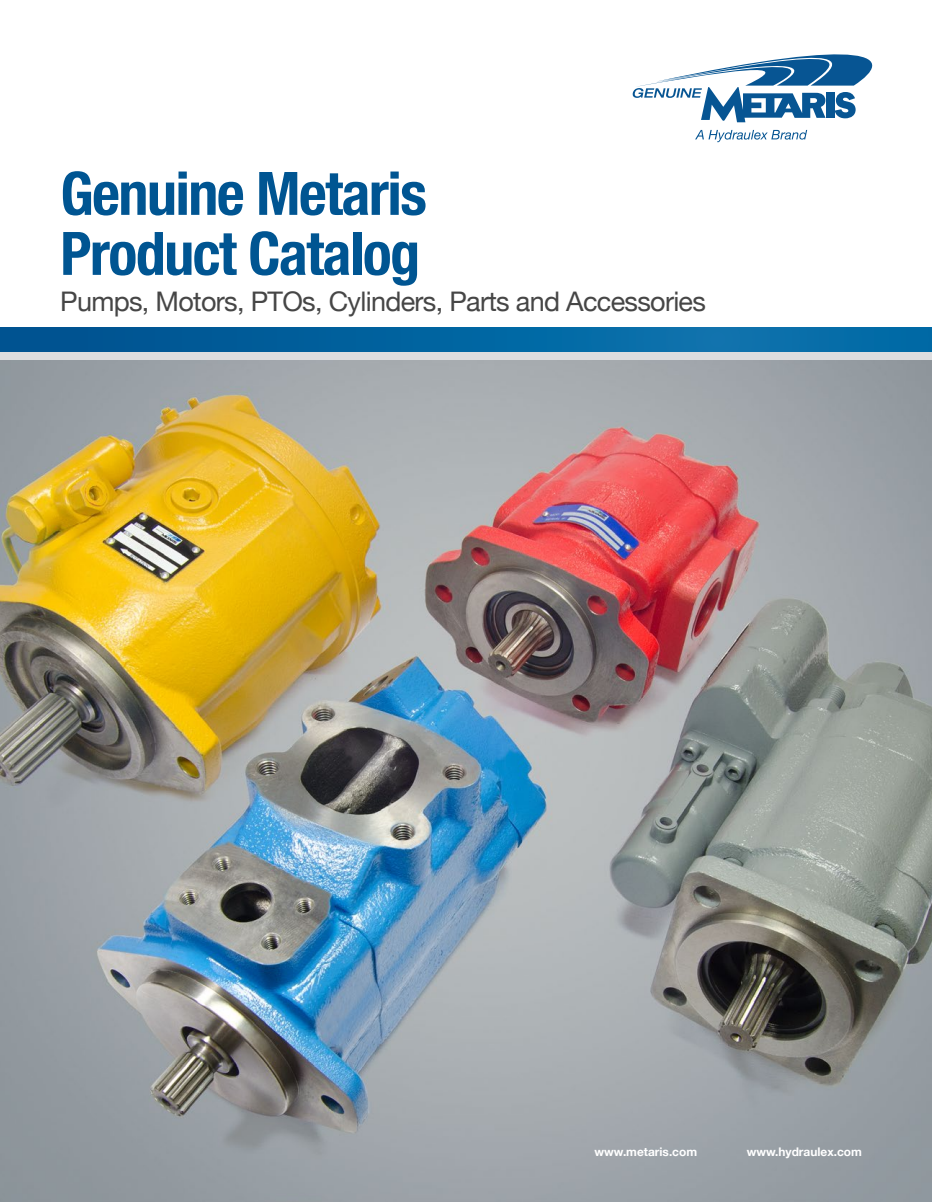
<style>
.page{position:relative;width:932px;height:1202px;background:#fff}
.page>*{position:absolute;margin:0;border:0;box-sizing:border-box;transform-origin:0 0}
.t1{font:700 condensed 60px "Helvetica Neue";letter-spacing:-.025em;color:#005592}
.t2{font:27px "Helvetica Neue";letter-spacing:-.025em;color:#464646}
.t3{font:700 11.85px "Helvetica Neue";color:#fff}
</style>
<div class="page">
<img style="left:1px;top:360px;width:931px;height:842px">
<div style="left:1px;top:328px;width:931px;height:26px;background:linear-gradient(to right,#005391,#0975af)"></div>
<div style="left:1px;top:352px;width:931px;height:8px;background:#dcdddf"></div>
<svg style="left:632px;top:54px;width:241px;height:68px"></svg>
<svg style="left:695px;top:130px;width:112px;height:12px"></svg>
<p class="t1" style="left:60px;top:144px;width:368px">Genuine Metaris</p>
<p class="t1" style="left:60px;top:204px;width:361px">Product Catalog</p>
<p class="t2" style="left:60px;top:282px;width:647px">Pumps, Motors, PTOs, Cylinders, Parts and Accessories</p>
<p class="t3" style="left:594px;top:1142px;width:104px">www.metaris.com</p>
<p class="t3" style="left:747px;top:1142px;width:117px">www.hydraulex.com</p>
</div>
